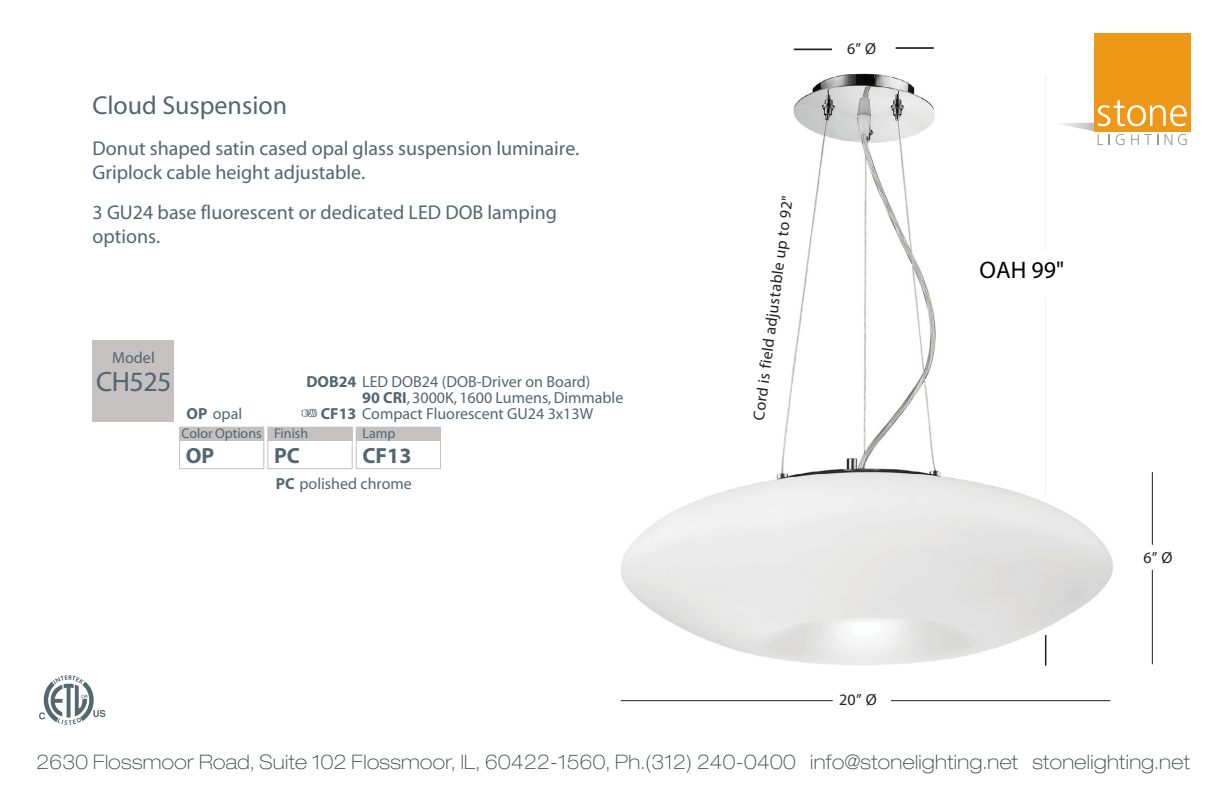
<style>
.page{position:relative;width:1224px;height:794px;background:#fff}
.page>*{position:absolute;margin:0;border:0;box-sizing:border-box;transform-origin:0 0}
.t1{font:28px "Myriad";letter-spacing:-.02em;color:#54666f}
.t2{font:26px "Myriad";color:#54666f}
.t3{font:24px "Myriad Pro";color:#000}
.t4{font:700 22px "Myriad";color:#54666f}
.t5{font:100 expanded 20px "Helvetica Neue LT Std";letter-spacing:.02em;color:#3e474a}
.t6{font:20px/24px "Myriad";color:#54666f}
.t7{font:20px/24px "Myriad Pro";color:#54666f}
.t8{font:16px/32px "Myriad";color:#54666f;text-align:right}
.t9{font:16px "Myriad Pro";color:#231f20}
.t10{font:14px "Myriad";color:#54666f}
.s1{font-weight:700}
</style>
<div class="page">
<img style="left:620px;top:42px;width:502px;height:660px">
<hr style="left:1152px;top:570px;width:1px;height:94px;background:#231f20">
<hr style="left:1152px;top:472px;width:1px;height:73px;background:#231f20">
<hr style="left:621px;top:700px;width:212px;height:1px;background:#231f20">
<hr style="left:891px;top:700px;width:219px;height:1px;background:#231f20">
<div style="left:1095px;top:33px;width:96px;height:98px;background:#ee981a"></div>
<svg style="left:1052px;top:100px;width:139px;height:45px"></svg>
<svg style="left:39px;top:675px;width:66px;height:50px"></svg>
<div style="left:179px;top:427px;width:85px;height:42px;border:1px solid #c4c1c0"></div>
<div style="left:180px;top:427px;width:84px;height:14px;background:#c4c1c0"></div>
<div style="left:267px;top:427px;width:86px;height:42px;border:1px solid #c4c1c0"></div>
<div style="left:268px;top:427px;width:84px;height:14px;background:#c4c1c0"></div>
<div style="left:356px;top:427px;width:85px;height:42px;border:1px solid #c4c1c0"></div>
<div style="left:356px;top:427px;width:85px;height:14px;background:#c4c1c0"></div>
<svg style="left:301px;top:409px;width:16px;height:8px"></svg>
<div style="left:93px;top:340px;width:81px;height:82px;background:#c4c1c0"></div>
<hr style="left:1045px;top:75px;width:1px;height:176px;background:#231f20">
<hr style="left:1045px;top:297px;width:1px;height:197px;background:#231f20">
<hr style="left:1045px;top:635px;width:1px;height:30px;background:#231f20">
<hr style="left:794px;top:49px;width:38px;height:1px;background:#231f20">
<hr style="left:896px;top:48px;width:38px;height:1px;background:#231f20">
<h2 class="t2" style="left:93px;top:93px;width:196px">Cloud Suspension</h2>
<p class="t6" style="left:93px;top:137px;width:488px">Donut shaped satin cased opal glass suspension luminaire.<br>Griplock cable height adjustable.</p>
<p class="t7" style="left:93px;top:199px;width:466px">3 GU24 base fluorescent or dedicated LED DOB lamping options.</p>
<p class="t8" style="left:112px;top:342px;width:44px">Model</p>
<h1 class="t1" style="left:96px;top:368px;width:77px">CH525</h1>
<p class="t8" style="left:187px;top:398px;width:57px"><span class="s1">OP</span> opal</p>
<p class="t10" style="left:182px;top:426px;width:82px">Color Options</p>
<h3 class="t4" style="left:186px;top:444px;width:30px">OP</h3>
<p class="t8" style="left:306px;top:366px;width:288px"><span class="s1">DOB24</span> LED DOB24 (DOB-Driver on Board)<br><span class="s1">CF13</span> Compact Fluorescent GU24 3x13W</p>
<p class="t8" style="left:362px;top:382px;width:263px"><span class="s1">90 CRI</span>, 3000K, 1600 Lumens, Dimmable</p>
<p class="t10" style="left:274px;top:426px;width:36px">Finish</p>
<h3 class="t4" style="left:274px;top:444px;width:27px">PC</h3>
<p class="t8" style="left:276px;top:468px;width:138px"><span class="s1">PC</span> polished chrome</p>
<p class="t10" style="left:363px;top:426px;width:34px">Lamp</p>
<h3 class="t4" style="left:363px;top:444px;width:51px">CF13</h3>
<p class="t9" style="left:847px;top:39px;width:31px">6” Ø</p>
<p class="t9" style="left:750px;top:419px;width:228px;rotate:-83deg">Cord is field adjustable up to 92"</p>
<p class="t9" style="left:839px;top:690px;width:39px">20” Ø</p>
<h3 class="t3" style="left:979px;top:255px;width:86px">OAH 99"</h3>
<p class="t9" style="left:1143px;top:547px;width:31px">6” Ø</p>
<p class="t5" style="left:37px;top:749px;width:1155px">2630 Flossmoor Road, Suite 102 Flossmoor, IL, 60422-1560, Ph.(312) 240-0400 info@stonelighting.net stonelighting.net</p>
</div>
